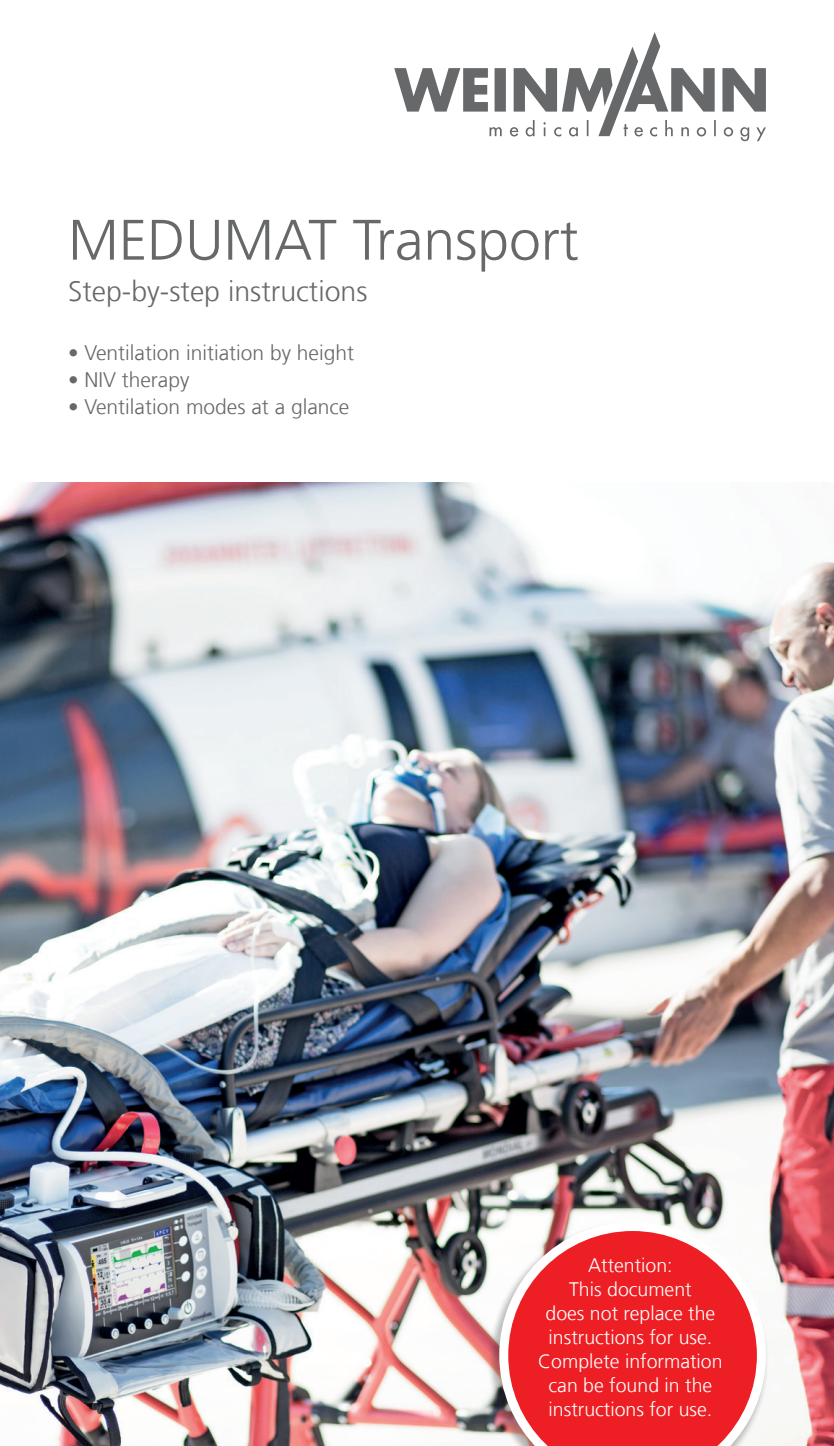
<style>
.page{position:relative;width:834px;height:1446px;background:#fff}
.page>*{position:absolute;margin:0;border:0;box-sizing:border-box;transform-origin:0 0}
.t1{font:300 57px "Frutiger LT Com";color:#666869}
.t2{font:300 28.5px "Frutiger LT Com";color:#666869}
.t3{font:300 21px "Frutiger LT Com";color:#666869}
.t4{font:300 19.5px/24px "Frutiger LT Com";color:#fff;text-align:center}
</style>
<div class="page">
<img style="left:0;top:482px;width:833px;height:964px">
<svg style="left:394px;top:32px;width:371px;height:109px"></svg>
<div style="left:487px;top:1221px;width:282px;height:225px;background:#231f20;opacity:.3"></div>
<svg style="left:499px;top:1222px;width:266px;height:224px"></svg>
<h1 class="t1" style="left:68px;top:217px;width:512px">MEDUMAT Transport</h1>
<h2 class="t2" style="left:68px;top:279px;width:301px">Step-by-step instructions</h2>
<p class="t3" style="left:68px;top:344px;width:287px">• Ventilation initiation by height</p>
<p class="t3" style="left:68px;top:371px;width:123px">• NIV therapy</p>
<p class="t3" style="left:68px;top:398px;width:283px">• Ventilation modes at a glance</p>
<p class="t4" style="left:538px;top:1255px;width:186px">Attention:<br>This document<br>does not replace the instructions for use.<br>Complete information can be found in the instructions for use.</p>
</div>
